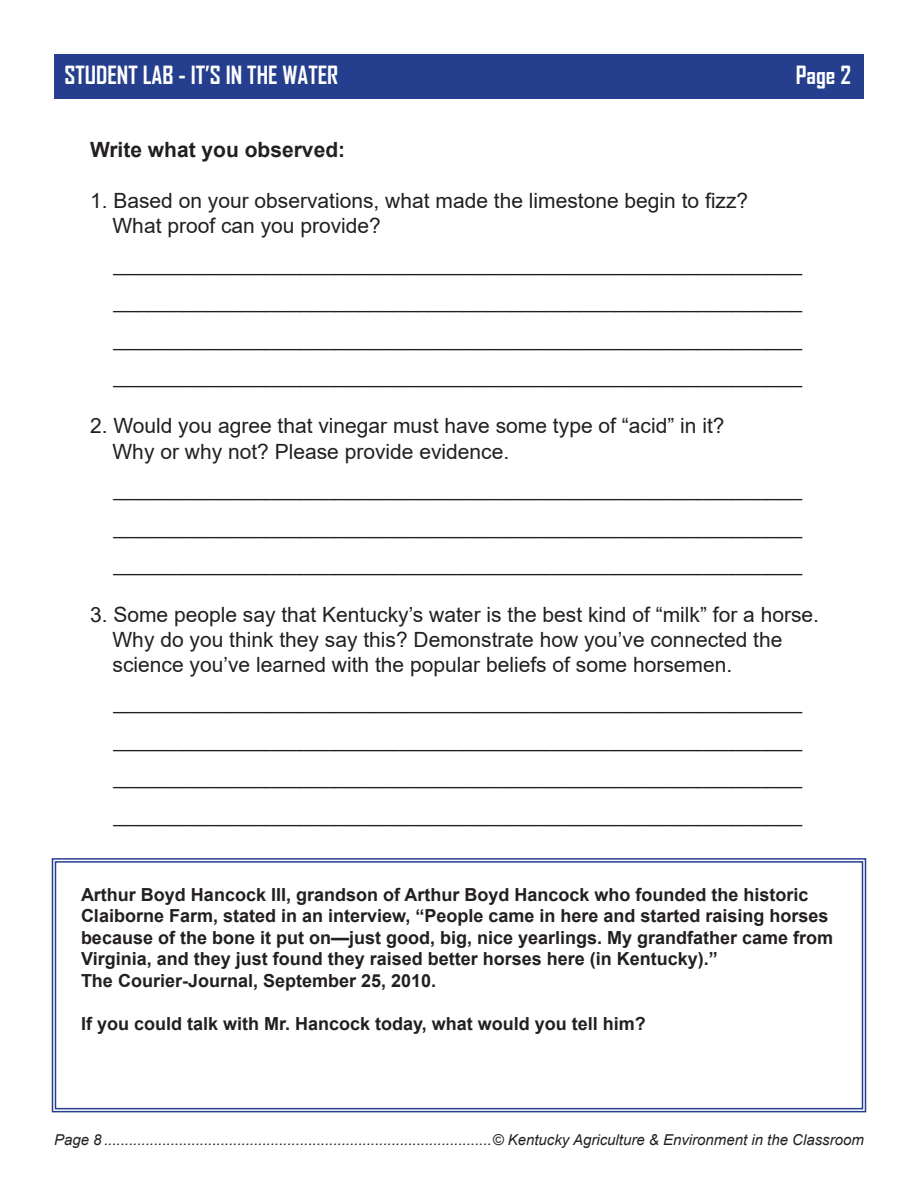
<style>
.page{position:relative;width:918px;height:1188px;background:#fff}
.page>*{position:absolute;margin:0;border:0;box-sizing:border-box;transform-origin:0 0}
.t1{font:700 24px "Agency FB";color:#fff}
.t2{font:21px/25.2px "Arial";color:#231f20}
.t3{font:700 21px "Arial";color:#231f20}
.t4{font:700 18px/21.6px "Arial";color:#231f20}
.t5{font:italic 15px "Arial";color:#231f20}
</style>
<div class="page">
<div style="left:54px;top:54px;width:810px;height:45px;background:#253f8e"></div>
<svg style="left:51px;top:858px;width:816px;height:255px"></svg>
<div style="left:55px;top:861px;width:808px;height:248px;border:1px solid #253f8e"></div>
<p class="t1" style="left:64px;top:60px;width:275px">STUDENT LAB - IT’S IN THE WATER</p>
<p class="t1" style="left:796px;top:60px;width:57px">Page 2</p>
<p class="t3" style="left:90px;top:135px;width:257px">Write what you observed:</p>
<p class="t2" style="left:112px;top:188px;width:637px;text-indent:-22px">1. Based on your observations, what made the limestone begin to fizz?<br>What proof can you provide?</p>
<p class="t2" style="left:113px;top:250px;width:690px">___________________________________________________________</p>
<p class="t2" style="left:113px;top:288px;width:690px">___________________________________________________________</p>
<p class="t2" style="left:113px;top:325px;width:690px">___________________________________________________________</p>
<p class="t2" style="left:113px;top:363px;width:690px">___________________________________________________________</p>
<p class="t2" style="left:112px;top:413px;width:614px;text-indent:-22px">2. Would you agree that vinegar must have some type of “acid” in it?<br>Why or why not? Please provide evidence.</p>
<p class="t2" style="left:113px;top:476px;width:690px">___________________________________________________________</p>
<p class="t2" style="left:113px;top:514px;width:690px">___________________________________________________________</p>
<p class="t2" style="left:113px;top:551px;width:690px">___________________________________________________________</p>
<p class="t2" style="left:112px;top:601px;width:708px;text-indent:-22px">3. Some people say that Kentucky’s water is the best kind of “milk” for a horse.<br>Why do you think they say this? Demonstrate how you’ve connected the science you’ve learned with the popular beliefs of some horsemen.</p>
<p class="t2" style="left:113px;top:689px;width:690px">___________________________________________________________</p>
<p class="t2" style="left:113px;top:727px;width:690px">___________________________________________________________</p>
<p class="t2" style="left:113px;top:764px;width:690px">___________________________________________________________</p>
<p class="t2" style="left:113px;top:802px;width:690px">___________________________________________________________</p>
<p class="t4" style="left:81px;top:884px;width:754px">Arthur Boyd Hancock III, grandson of Arthur Boyd Hancock who founded the historic Claiborne Farm, stated in an interview, “People came in here and started raising horses because of the bone it put on—just good, big, nice yearlings. My grandfather came from Virginia, and they just found they raised better horses here (in Kentucky).”<br>The Courier-Journal, September 25, 2010.</p>
<p class="t4" style="left:81px;top:1013px;width:566px">If you could talk with Mr. Hancock today, what would you tell him?</p>
<p class="t5" style="left:54px;top:1130px;width:811px">Page 8 .............................................................................................© Kentucky Agriculture &amp; Environment in the Classroom</p>
</div>
